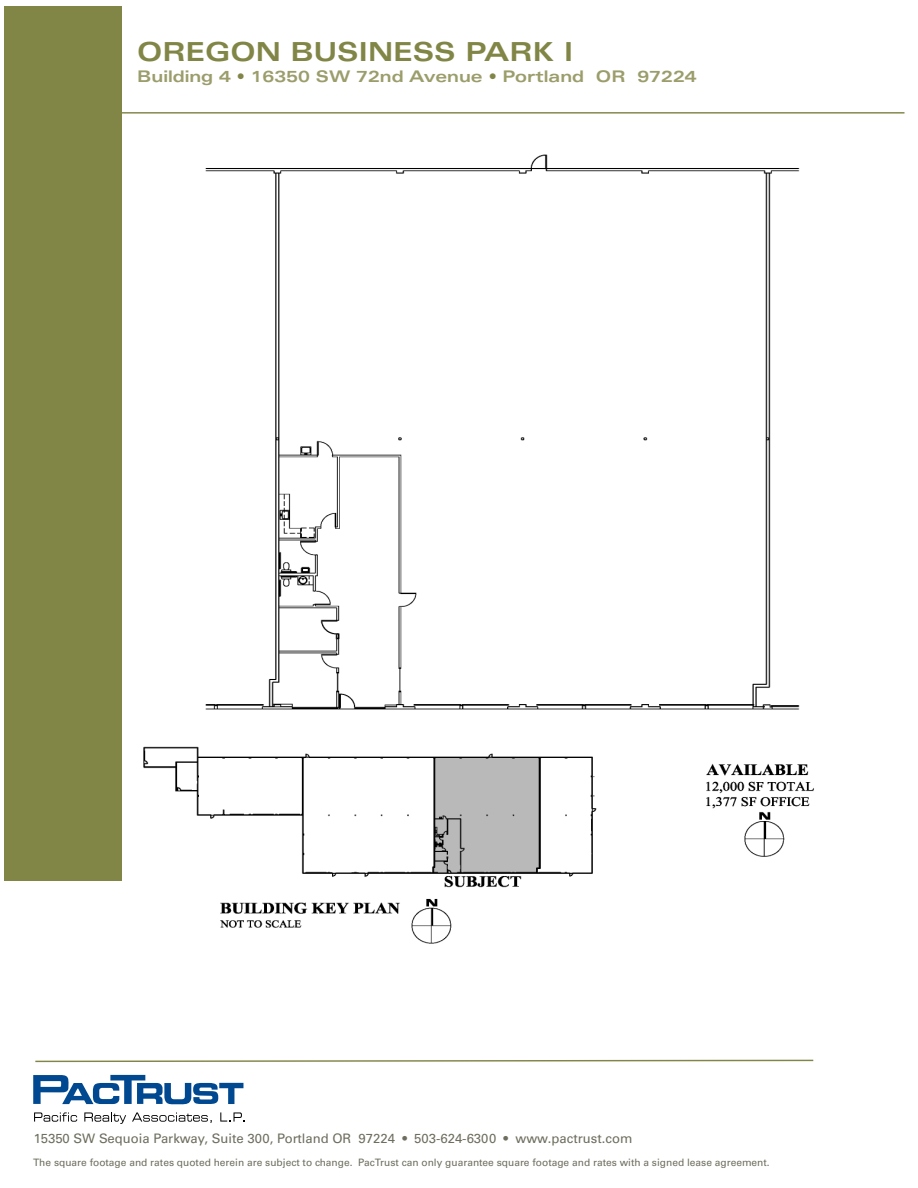
<style>
.page{position:relative;width:918px;height:1188px;background:#fff}
.page>*{position:absolute;margin:0;border:0;box-sizing:border-box;transform-origin:0 0}
.t1{font:700 expanded 26.25px "Univers LT Std";color:#818646}
.t2{font:700 expanded 16.05px "Univers LT Std";color:#9b9d6b}
.t3{font:13.05px "Univers LT Std";color:#6e6d5e}
.t4{font:10.2px "Univers LT Std";color:#6e6d5e}
.s1{color:#818646}
</style>
<div class="page">
<svg style="left:35px;top:1059px;width:779px;height:4px"></svg>
<hr style="left:66px;top:112px;width:838px;height:2px;background:#818646">
<img style="left:143px;top:154px;width:671px;height:790px">
<div style="left:4px;top:6px;width:118px;height:875px;background:#818646"></div>
<svg style="left:33px;top:1075px;width:210px;height:30px"></svg>
<svg style="left:34px;top:1112px;width:43px;height:10px"></svg>
<svg style="left:84px;top:1112px;width:42px;height:12px"></svg>
<svg style="left:132px;top:1112px;width:80px;height:11px"></svg>
<svg style="left:220px;top:1112px;width:24px;height:10px"></svg>
<h1 class="t1" style="left:137px;top:42px;width:438px">OREGON BUSINESS PARK I</h1>
<h2 class="t2" style="left:137px;top:70px;width:561px">Building 4 <span class="s1">•</span> 16350 SW 72nd Avenue <span class="s1">•</span> Portland OR 97224</h2>
<p class="t3" style="left:34px;top:1133px;width:600px">15350 SW Sequoia Parkway, Suite 300, Portland OR 97224 • 503-624-6300 • www.pactrust.com</p>
<p class="t4" style="left:33px;top:1158px;width:738px">The square footage and rates quoted herein are subject to change. PacTrust can only guarantee square footage and rates with a signed lease agreement.</p>
</div>
